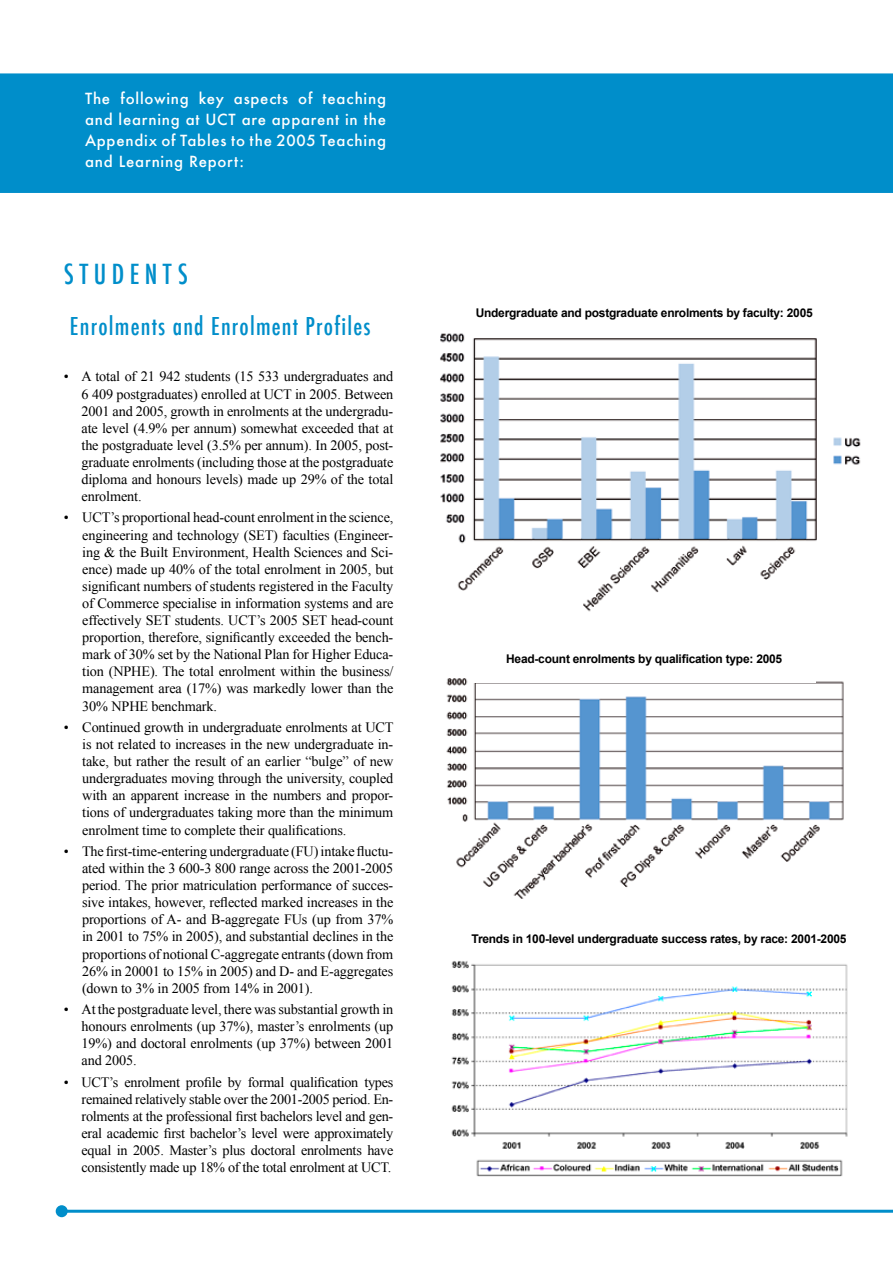
<style>
.page{position:relative;width:893px;height:1263px;background:#fff}
.page>*{position:absolute;margin:0;border:0;box-sizing:border-box;transform-origin:0 0}
.t1{font:500 condensed 27px "Futura";letter-spacing:.2em;color:#008eca}
.t2{font:500 condensed 24px "Futura";letter-spacing:.05em;color:#008eca}
.t3{font:500 15px/21px "Futura";letter-spacing:.05em;color:#fff;text-align:justify}
.t4{font:14.25px/17.1px "Times New Roman";letter-spacing:-.01em;color:#000;text-align:justify}
.t5{font:700 12px "Arial";letter-spacing:-.02em;color:#000}
</style>
<div class="page">
<img style="left:440px;top:333px;width:421px;height:279px">
<img style="left:446px;top:678px;width:398px;height:221px">
<div style="left:0;top:73px;width:893px;height:120px;background:#008eca"></div>
<img style="left:451px;top:961px;width:397px;height:216px">
<hr style="left:62px;top:1210px;width:831px;height:3px;background:#008eca">
<div style="left:56px;top:1205px;width:12px;height:12px;background:#008eca;border-radius:50%"></div>
<div style="left:473px;top:308px;width:343px;height:28px;background:#fff"></div>
<div style="left:473px;top:654px;width:343px;height:29px;background:#fff"></div>
<p class="t3" style="left:85px;top:88px;width:303px">The following key aspects of teaching and learning at UCT are apparent in the Appendix of Tables to the 2005 Teaching and Learning Report:</p>
<h1 class="t1" style="left:64px;top:257px;width:125px">STUDENTS</h1>
<h2 class="t2" style="left:70px;top:311px;width:302px">Enrolments and Enrolment Profiles</h2>
<p class="t4" style="left:82px;top:368px;width:313px;text-indent:-18px">• A total of 21 942 students (15 533 undergraduates and 6 409 postgraduates) enrolled at UCT in 2005. Between 2001 and 2005, growth in enrolments at the undergradu&shy;ate level (4.9% per annum) somewhat exceeded that at the postgraduate level (3.5% per annum). In 2005, post&shy;graduate enrolments (including those at the postgraduate diploma and honours levels) made up 29% of the total enrolment.</p>
<p class="t4" style="left:82px;top:509px;width:313px;text-indent:-19px">• UCT’s proportional head-count enrolment in the science, engineering and technology (SET) faculties (Engineer&shy;ing &amp; the Built Environment, Health Sciences and Sci&shy;ence) made up 40% of the total enrolment in 2005, but significant numbers of students registered in the Faculty of Commerce specialise in information systems and are effectively SET students. UCT’s 2005 SET head-count proportion, therefore, significantly exceeded the bench&shy;mark of 30% set by the National Plan for Higher Educa&shy;tion (NPHE). The total enrolment within the business/ management area (17%) was markedly lower than the 30% NPHE benchmark.</p>
<p class="t4" style="left:82px;top:718px;width:313px;text-indent:-19px">• Continued growth in undergraduate enrolments at UCT is not related to increases in the new undergraduate in&shy;take, but rather the result of an earlier “bulge” of new undergraduates moving through the university, coupled with an apparent increase in the numbers and propor&shy;tions of undergraduates taking more than the minimum enrolment time to complete their qualifications.</p>
<p class="t4" style="left:82px;top:842px;width:313px;text-indent:-18px">• The first-time-entering undergraduate (FU) intake fluctu&shy;ated within the 3 600-3 800 range across the 2001-2005 period. The prior matriculation performance of succes&shy;sive intakes, however, reflected marked increases in the proportions of A- and B-aggregate FUs (up from 37% in 2001 to 75% in 2005), and substantial declines in the proportions of notional C-aggregate entrants (down from 26% in 20001 to 15% in 2005) and D- and E-aggregates (down to 3% in 2005 from 14% in 2001).</p>
<p class="t4" style="left:82px;top:1000px;width:313px;text-indent:-18px">• At the postgraduate level, there was substantial growth in honours enrolments (up 37%), master’s enrolments (up 19%) and doctoral enrolments (up 37%) between 2001 and 2005.</p>
<p class="t4" style="left:82px;top:1073px;width:313px;text-indent:-18px">• UCT’s enrolment profile by formal qualification types remained relatively stable over the 2001-2005 period. En&shy;rolments at the professional first bachelors level and gen&shy;eral academic first bachelor’s level were approximately equal in 2005. Master’s plus doctoral enrolments have consistently made up 18% of the total enrolment at UCT.</p>
<p class="t5" style="left:476px;top:306px;width:339px">Undergraduate and postgraduate enrolments by faculty: 2005</p>
<p class="t5" style="left:506px;top:652px;width:278px">Head-count enrolments by qualification type: 2005</p>
<p class="t5" style="left:472px;top:932px;width:377px">Trends in 100-level undergraduate success rates, by race: 2001-2005</p>
</div>
